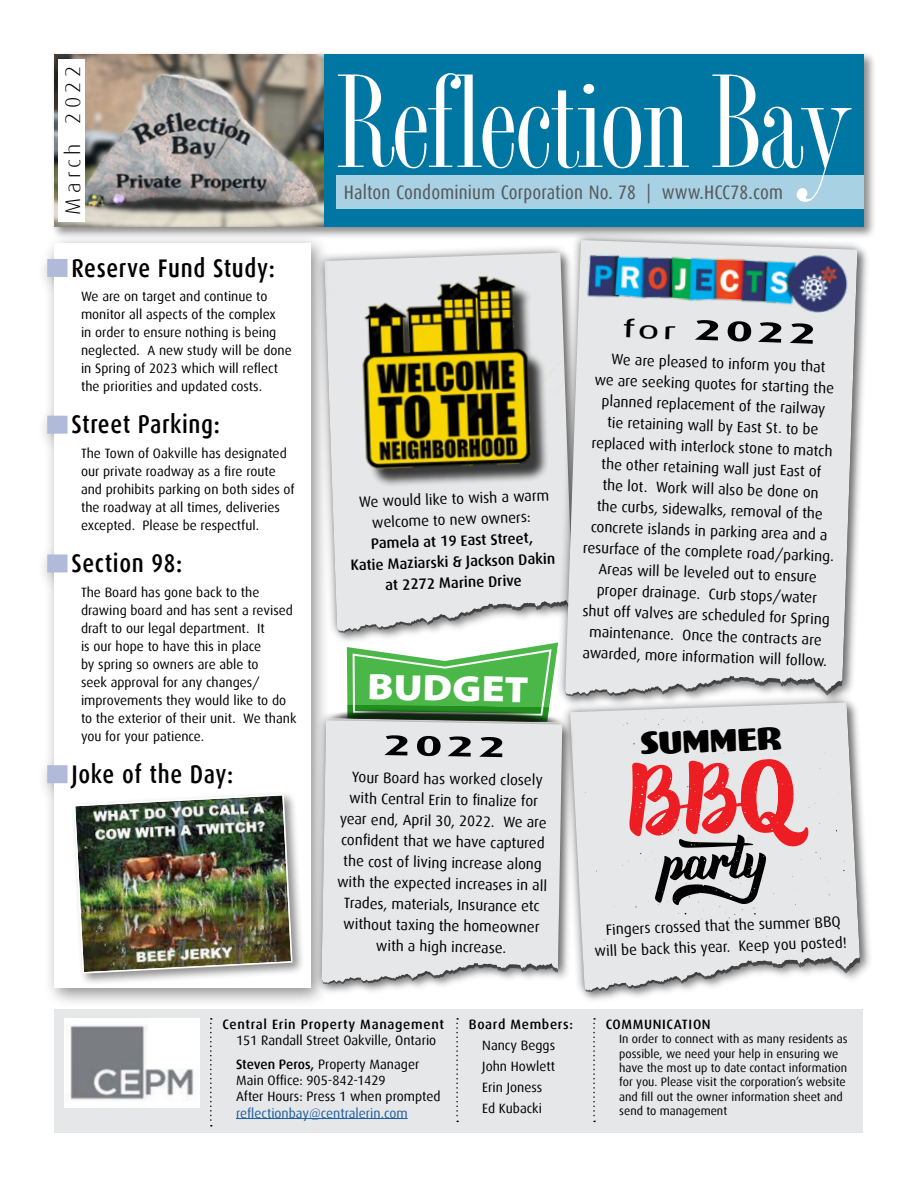
<style>
.page{position:relative;width:918px;height:1188px;background:#fff}
.page>*{position:absolute;margin:0;border:0;box-sizing:border-box;transform-origin:0 0}
.t1{font:condensed 138px "AT Torino";letter-spacing:-.01em;color:#fff;scale:1.11 1}
.t2{font:900 36.9px "Myriad Pro";color:#fff;scale:1.13 1}
.t3{font:32.85px "Meatball";color:#000}
.t4{font:700 28.5px "Dax";color:#000;scale:1.75 1}
.t5{font:500 25.5px "Dax Condensed";letter-spacing:.025em;color:#000}
.t6{font:300 21px "Dax";letter-spacing:.19em;color:#000;scale:1.05 1}
.t7{font:19.5px "Dax Condensed";letter-spacing:.01em;color:#58595b}
.t8{font:15px/21px "Dax";color:#000;text-align:center}
.t9{font:500 15px/21px "Dax";color:#000;text-align:center}
.t10{font:13.5px/18px "Dax";color:#000}
.t11{font:500 13.5px "Dax";letter-spacing:.05em;color:#000}
.t12{font:13.5px "Dax";color:#215e9e}
.t13{font:12px/14.4px "Dax";color:#000}
.s1{font-weight:400;font-size:24px}
.s2{font-weight:500}
</style>
<div class="page">
<svg style="left:389px;top:247px;width:166px;height:6px"></svg>
<div style="left:331px;top:505px;width:224px;height:44px;background:#e6e7e8"></div>
<svg style="left:582px;top:794px;width:288px;height:206px"></svg>
<svg style="left:575px;top:715px;width:284px;height:275px;fill:#e6e7e8"></svg>
<img style="left:331px;top:253px;width:224px;height:252px">
<div style="left:55px;top:1009px;width:808px;height:124px;background:#e6e7e8"></div>
<hr style="left:236px;top:1118px;width:172px;height:1px;background:#215e9e">
<img style="left:64px;top:1018px;width:135px;height:89px">
<svg style="left:210px;top:1018px;width:2px;height:108px"></svg>
<svg style="left:456px;top:1018px;width:2px;height:104px"></svg>
<svg style="left:593px;top:1018px;width:2px;height:104px"></svg>
<div style="left:51px;top:51px;width:826px;height:188px;background:#000;opacity:.45"></div>
<div style="left:54px;top:54px;width:810px;height:173px;background:#0076a3"></div>
<img style="left:54px;top:54px;width:269px;height:173px">
<div style="left:337px;top:176px;width:527px;height:33px;background:#a8d1e4"></div>
<div style="left:58px;top:59px;width:28px;height:162px;background:#fff"></div>
<div style="left:37px;top:233px;width:294px;height:775px;background:#000;opacity:.45"></div>
<div style="left:54px;top:243px;width:256px;height:745px;background:#fff"></div>
<div style="left:47px;top:259px;width:21px;height:18px;background:#b0bbda"></div>
<div style="left:47px;top:416px;width:21px;height:18px;background:#b0bbda"></div>
<div style="left:47px;top:554px;width:21px;height:18px;background:#b0bbda"></div>
<div style="left:47px;top:765px;width:21px;height:18px;background:#b0bbda"></div>
<div style="left:71px;top:791px;width:234px;height:195px;background:#000;opacity:.45"></div>
<img style="left:73px;top:793px;width:220px;height:181px">
<div style="left:581px;top:715px;width:268px;height:38px;background:#e6e7e8"></div>
<svg style="left:580px;top:753px;width:281px;height:240px"></svg>
<svg style="left:555px;top:230px;width:312px;height:485px"></svg>
<svg style="left:326px;top:549px;width:518px;height:198px"></svg>
<svg style="left:565px;top:240px;width:292px;height:464px;fill:#e6e7e8"></svg>
<img style="left:578px;top:240px;width:279px;height:86px">
<svg style="left:311px;top:710px;width:261px;height:287px"></svg>
<svg style="left:321px;top:720px;width:241px;height:268px;fill:#e6e7e8"></svg>
<h3 class="t6" style="left:61px;top:215px;width:143px;rotate:-90deg">March 2022</h3>
<h3 class="t5" style="left:72px;top:254px;width:205px">Reserve Fund Study:</h3>
<p class="t10" style="left:81px;top:288px;width:212px">We are on target and continue to monitor all aspects of the complex<br>in order to ensure nothing is being neglected. A new study will be done in Spring of 2023 which will reflect the priorities and updated costs.</p>
<h3 class="t5" style="left:72px;top:411px;width:150px">Street Parking:</h3>
<p class="t10" style="left:81px;top:445px;width:215px">The Town of Oakville has designated our private roadway as a fire route and prohibits parking on both sides of the roadway at all times, deliveries excepted. Please be respectful.</p>
<h3 class="t5" style="left:72px;top:549px;width:112px">Section 98:</h3>
<p class="t10" style="left:81px;top:583px;width:217px">The Board has gone back to the drawing board and has sent a revised draft to our legal department. It<br>is our hope to have this in place<br>by spring so owners are able to<br>seek approval for any changes/ improvements they would like to do to the exterior of their unit. We thank you for your patience.</p>
<h3 class="t5" style="left:72px;top:760px;width:163px">Joke of the Day:</h3>
<h1 class="t1" style="left:337px;top:52px;width:465px">Reflection Bay</h1>
<h3 class="t7" style="left:344px;top:181px;width:441px">Halton Condominium Corporation No. 78 | www.HCC78.com</h3>
<p class="t8" style="left:358px;top:492px;width:192px;rotate:-2deg">We would like to wish a warm welcome to new owners:</p>
<p class="t9" style="left:350px;top:534px;width:206px;rotate:-2deg">Pamela at 19 East Street,<br>Katie Maziarski &amp; Jackson Dakin at 2272 Marine Drive</p>
<h2 class="t2" style="left:368px;top:662px;width:144px;rotate:1deg">BUDGET</h2>
<h3 class="t4" style="left:383px;top:729px;width:72px;rotate:1deg">2022</h3>
<p class="t8" style="left:339px;top:766px;width:212px;rotate:1deg">Your Board has worked closely with Central Erin to fi nalize for year end, April 30, 2022. We are confi dent that we have captured the cost of living increase along with the expected increases in all<br>Trades, materials, Insurance etc without taxing the homeowner with a high increase.</p>
<h3 class="t4" style="left:623px;top:311px;width:113px;rotate:2deg"><span class="s1">for</span> 2022</h3>
<p class="t8" style="left:590px;top:348px;width:253px;rotate:2deg">We are pleased to inform you that<br>we are seeking quotes for starting the planned replacement of the railway<br>tie retaining wall by East St. to be replaced with interlock stone to match the other retaining wall just East of<br>the lot. Work will also be done on<br>the curbs, sidewalks, removal of the concrete islands in parking area and a resurface of the complete road/parking.<br>Areas will be leveled out to ensure proper drainage. Curb stops/water<br>shut off valves are scheduled for Spring maintenance. Once the contracts are awarded, more information will follow.</p>
<h3 class="t3" style="left:640px;top:725px;width:142px;rotate:-2deg">SUMMER</h3>
<p class="t8" style="left:594px;top:920px;width:254px;rotate:-2deg">Fingers crossed that the summer BBQ will be back this year. Keep you posted!</p>
<p class="t11" style="left:223px;top:1017px;width:223px">Central Erin Property Management</p>
<p class="t10" style="left:236px;top:1028px;width:202px;line-height:24px">151 Randall Street Oakville, Ontario<br><span class="s2">Steven Peros,</span> Property Manager</p>
<p class="t10" style="left:236px;top:1072px;width:206px;line-height:16.2px">Main Office: 905-842-1429<br>After Hours: Press 1 when prompted</p>
<p class="t12" style="left:236px;top:1105px;width:173px">reflectionbay@centralerin.com</p>
<p class="t11" style="left:469px;top:1017px;width:106px">Board Members:</p>
<p class="t10" style="left:482px;top:1035px;width:74px;line-height:21px">Nancy Beggs<br>John Howlett<br>Erin Joness<br>Ed Kubacki</p>
<p class="t11" style="left:606px;top:1017px;width:107px">COMMUNICATION</p>
<p class="t13" style="left:619px;top:1032px;width:230px">In order to connect with as many residents as possible, we need your help in ensuring we have the most up to date contact information for you. Please visit the corporation’s website and fill out the owner information sheet and send to management</p>
</div>
